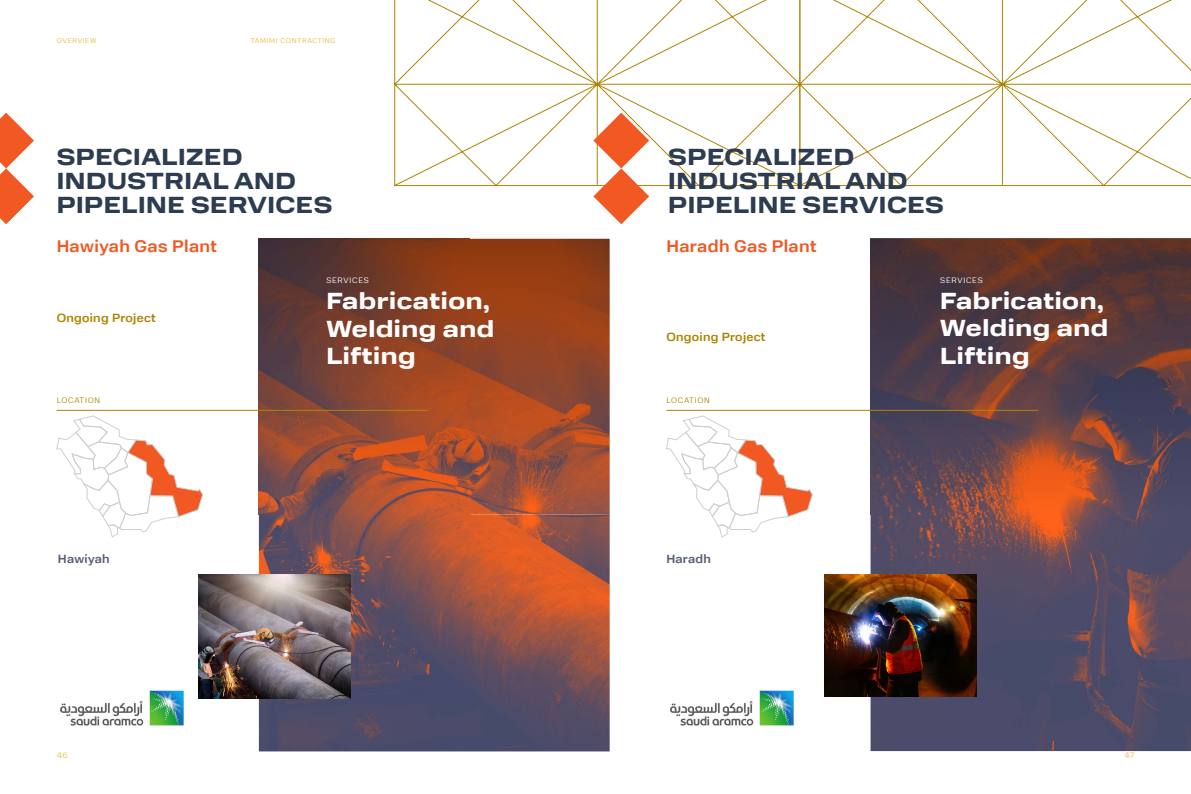
<style>
.page{position:relative;width:1191px;height:794px;background:#fff}
.page>*{position:absolute;margin:0;border:0;box-sizing:border-box;transform-origin:0 0}
.t1{font:700 23px/24px "Normalidad Wide";letter-spacing:.025em;color:#2d3c50}
.t2{font:700 23px/27.6px "Normalidad Wide";letter-spacing:.025em;color:#fff}
.t3{font:500 17px "Normalidad Text";letter-spacing:.025em;color:#f15822}
.t4{font:500 12px "Normalidad Text";letter-spacing:.025em;color:#ad8505}
.t5{font:500 12px "Normalidad Text";letter-spacing:.025em;color:#596071}
.t6{font:300 8px "Normalidad Text";letter-spacing:.1em;color:#ad8505}
.t7{font:300 8px "Normalidad Text";letter-spacing:.1em;color:#fff}
.t8{font:300 8px "Normalidad Text";color:#edb840}
.t9{font:300 7px "Normalidad Text";letter-spacing:.1em;color:#edb840}
</style>
<div class="page">
<img style="left:259px;top:514px;width:350px;height:237px">
<img style="left:259px;top:239px;width:350px;height:275px">
<img style="left:199px;top:574px;width:151px;height:125px">
<svg style="left:0;top:113px;width:34px;height:111px"></svg>
<hr style="left:57px;top:410px;width:371px;height:1px;background:#ad8505">
<img style="left:60px;top:690px;width:124px;height:36px">
<svg style="left:57px;top:416px;width:146px;height:121px"></svg>
<svg style="left:394px;top:0;width:405px;height:186px"></svg>
<svg style="left:799px;top:0;width:392px;height:186px"></svg>
<svg style="left:593px;top:113px;width:56px;height:111px"></svg>
<img style="left:870px;top:514px;width:321px;height:237px">
<img style="left:870px;top:239px;width:321px;height:275px">
<img style="left:824px;top:574px;width:152px;height:123px">
<hr style="left:666px;top:410px;width:372px;height:1px;background:#ad8505">
<img style="left:670px;top:690px;width:124px;height:36px">
<svg style="left:666px;top:416px;width:146px;height:121px"></svg>
<p class="t9" style="left:57px;top:35px;width:41px">OVERVIEW</p>
<p class="t9" style="left:251px;top:35px;width:86px">TAMIMI CONTRACTING</p>
<p class="t1" style="left:57px;top:144px;width:277px">SPECIALIZED<br>INDUSTRIAL AND<br>PIPELINE SERVICES</p>
<p class="t3" style="left:57px;top:233px;width:162px">Hawiyah Gas Plant</p>
<p class="t4" style="left:57px;top:309px;width:101px">Ongoing Project</p>
<p class="t6" style="left:57px;top:395px;width:45px">LOCATION</p>
<p class="t5" style="left:58px;top:550px;width:53px">Hawiyah</p>
<p class="t8" style="left:57px;top:749px;width:13px">46</p>
<p class="t7" style="left:326px;top:275px;width:44px">SERVICES</p>
<p class="t2" style="left:326px;top:286px;width:169px">Fabrication,<br>Welding and<br>Lifting</p>
<p class="t1" style="left:668px;top:144px;width:277px">SPECIALIZED<br>INDUSTRIAL AND<br>PIPELINE SERVICES</p>
<p class="t3" style="left:666px;top:233px;width:152px">Haradh Gas Plant</p>
<p class="t4" style="left:666px;top:327px;width:101px">Ongoing Project</p>
<p class="t6" style="left:666px;top:395px;width:45px">LOCATION</p>
<p class="t5" style="left:666px;top:550px;width:46px">Haradh</p>
<p class="t7" style="left:940px;top:275px;width:44px">SERVICES</p>
<p class="t2" style="left:940px;top:286px;width:169px">Fabrication,<br>Welding and<br>Lifting</p>
<p class="t8" style="left:1124px;top:749px;width:11px">47</p>
</div>
